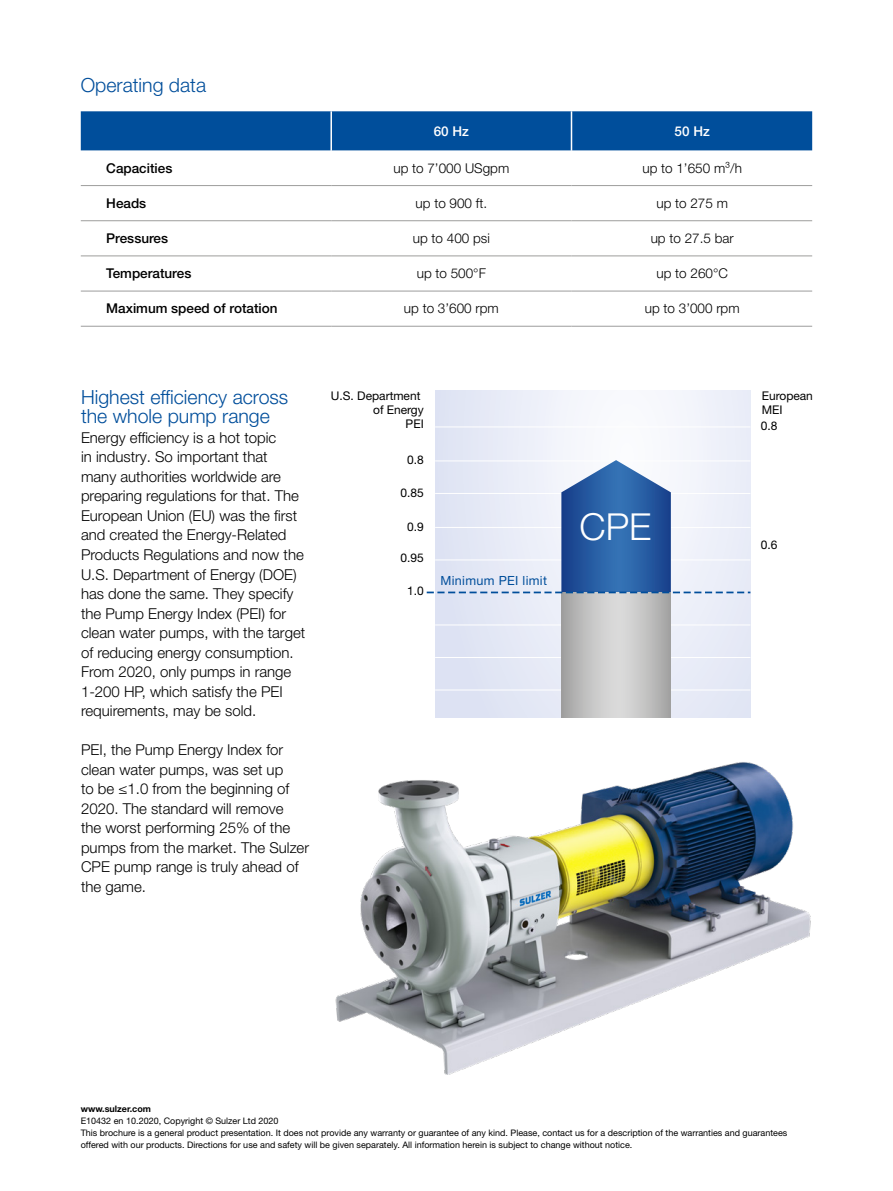
<style>
.page{position:relative;width:893px;height:1191px;background:#fff}
.page>*{position:absolute;margin:0;border:0;box-sizing:border-box;transform-origin:0 0}
.t1{font:300 37.2px "Helvetica Neue LT Pro";color:#fff}
.Subtitle_blue{font:300 19.5px/19.5px "Helvetica Neue LT Pro";color:#004e9b}
.Body_text{font:300 15px/19.5px "Helvetica Neue LT Pro";color:#000}
.Table_text_center{font:300 13.5px "Helvetica Neue LT Pro";color:#000}
.Table_row_title{font:500 13.5px "Helvetica Neue LT Pro";color:#000}
.Table_title_centered{font:500 13.5px "Helvetica Neue LT Pro";color:#fff}
.t2{font:12.6px "Helvetica Neue LT Pro";letter-spacing:.025em;color:#004e9b}
.t3{font:12px/14.4px "Helvetica Neue LT Pro";color:#000;text-align:right}
.Disclaimer{font:9px/12px "Helvetica Neue LT Pro";color:#000}
.URL{font:700 9px "Helvetica Neue LT Pro";color:#000}
</style>
<div class="page">
<img style="left:335px;top:762px;width:476px;height:313px">
<div style="left:81px;top:111px;width:731px;height:39px;background:#004e9b"></div>
<hr style="left:330px;top:111px;width:2px;height:39px;background:#fff">
<hr style="left:571px;top:111px;width:1px;height:39px;background:#fff">
<hr style="left:81px;top:185px;width:250px;height:1px;background:#9d9d9c">
<hr style="left:331px;top:185px;width:240px;height:1px;background:#9d9d9c">
<hr style="left:571px;top:185px;width:241px;height:1px;background:#9d9d9c">
<hr style="left:81px;top:220px;width:250px;height:1px;background:#9d9d9c">
<hr style="left:331px;top:220px;width:240px;height:1px;background:#9d9d9c">
<hr style="left:571px;top:220px;width:241px;height:1px;background:#9d9d9c">
<hr style="left:81px;top:255px;width:250px;height:1px;background:#9d9d9c">
<hr style="left:331px;top:255px;width:240px;height:1px;background:#9d9d9c">
<hr style="left:571px;top:255px;width:241px;height:1px;background:#9d9d9c">
<hr style="left:81px;top:291px;width:250px;height:1px;background:#9d9d9c">
<hr style="left:331px;top:291px;width:240px;height:1px;background:#9d9d9c">
<hr style="left:571px;top:291px;width:241px;height:1px;background:#9d9d9c">
<hr style="left:81px;top:326px;width:250px;height:1px;background:#9d9d9c">
<hr style="left:331px;top:326px;width:240px;height:1px;background:#9d9d9c">
<hr style="left:571px;top:326px;width:241px;height:1px;background:#9d9d9c">
<div style="left:435px;top:391px;width:315px;height:326px;background:linear-gradient(to right,#e7ebf7,#f8f9fd)"></div>
<hr style="left:435px;top:426px;width:315px;height:1px;background:#fff">
<svg style="left:427px;top:460px;width:323px;height:257px;background:#c3cee1"></svg>
<p class="Subtitle_blue" style="left:81px;top:75px;width:127px">Operating data</p>
<p class="Table_title_centered" style="left:434px;top:123px;width:37px">60 Hz</p>
<p class="Table_title_centered" style="left:675px;top:123px;width:37px">50 Hz</p>
<p class="Table_row_title" style="left:106px;top:160px;width:68px">Capacities</p>
<p class="Table_text_center" style="left:393px;top:160px;width:117px">up to 7’000 USgpm</p>
<p class="Table_text_center" style="left:642px;top:160px;width:101px">up to 1’650 m³/h</p>
<p class="Table_row_title" style="left:106px;top:195px;width:42px">Heads</p>
<p class="Table_text_center" style="left:416px;top:195px;width:73px">up to 900 ft.</p>
<p class="Table_text_center" style="left:656px;top:195px;width:73px">up to 275 m</p>
<p class="Table_row_title" style="left:106px;top:230px;width:63px">Pressures</p>
<p class="Table_text_center" style="left:413px;top:230px;width:79px">up to 400 psi</p>
<p class="Table_text_center" style="left:651px;top:230px;width:85px">up to 27.5 bar</p>
<p class="Table_row_title" style="left:106px;top:265px;width:87px">Temperatures</p>
<p class="Table_text_center" style="left:417px;top:265px;width:71px">up to 500°F</p>
<p class="Table_text_center" style="left:656px;top:265px;width:73px">up to 260°C</p>
<p class="Table_row_title" style="left:106px;top:300px;width:173px">Maximum speed of rotation</p>
<p class="Table_text_center" style="left:404px;top:300px;width:96px">up to 3’600 rpm</p>
<p class="Table_text_center" style="left:645px;top:300px;width:96px">up to 3’000 rpm</p>
<p class="Subtitle_blue" style="left:81px;top:387px;width:209px">Highest efficiency across the whole pump range</p>
<p class="Body_text" style="left:81px;top:427px;width:226px">Energy efficiency is a hot topic<br>in industry. So important that many authorities worldwide are preparing regulations for that. The<br>European Union (EU) was the first and created the Energy-Related<br>Products Regulations and now the<br>U.S. Department of Energy (DOE) has done the same. They specify the Pump Energy Index (PEI) for clean water pumps, with the target of reducing energy consumption.<br>From 2020, only pumps in range<br>1-200 HP, which satisfy the PEI requirements, may be sold.</p>
<p class="Body_text" style="left:81px;top:739px;width:230px">PEI, the Pump Energy Index for clean water pumps, was set up<br>to be ≤1.0 from the beginning of<br>2020. The standard will remove<br>the worst performing 25% of the pumps from the market. The Sulzer<br>CPE pump range is truly ahead of the game.</p>
<p class="t3" style="left:331px;top:388px;width:94px">U.S. Department of Energy<br>PEI</p>
<p class="t3" style="left:407px;top:452px;width:18px">0.8</p>
<p class="t3" style="left:401px;top:485px;width:25px">0.85</p>
<p class="t3" style="left:407px;top:519px;width:18px">0.9</p>
<p class="t3" style="left:401px;top:550px;width:25px">0.95</p>
<p class="t3" style="left:407px;top:583px;width:18px">1.0</p>
<p class="t2" style="left:440px;top:572px;width:108px">Minimum PEI limit</p>
<p class="t1" style="left:579px;top:504px;width:73px">CPE</p>
<p class="t3" style="left:762px;top:388px;width:53px;text-align:left">European<br>MEI</p>
<p class="t3" style="left:761px;top:419px;width:18px">0.8</p>
<p class="t3" style="left:761px;top:537px;width:18px">0.6</p>
<p class="URL" style="left:81px;top:1103px;width:72px">www.sulzer.com</p>
<p class="Disclaimer" style="left:81px;top:1115px;width:199px">E10432 en 10.2020, Copyright © Sulzer Ltd 2020</p>
<p class="Disclaimer" style="left:81px;top:1127px;width:708px">This brochure is a general product presentation. It does not provide any warranty or guarantee of any kind. Please, contact us for a description of the warranties and guarantees offered with our products. Directions for use and safety will be given separately. All information herein is subject to change without notice.</p>
</div>
